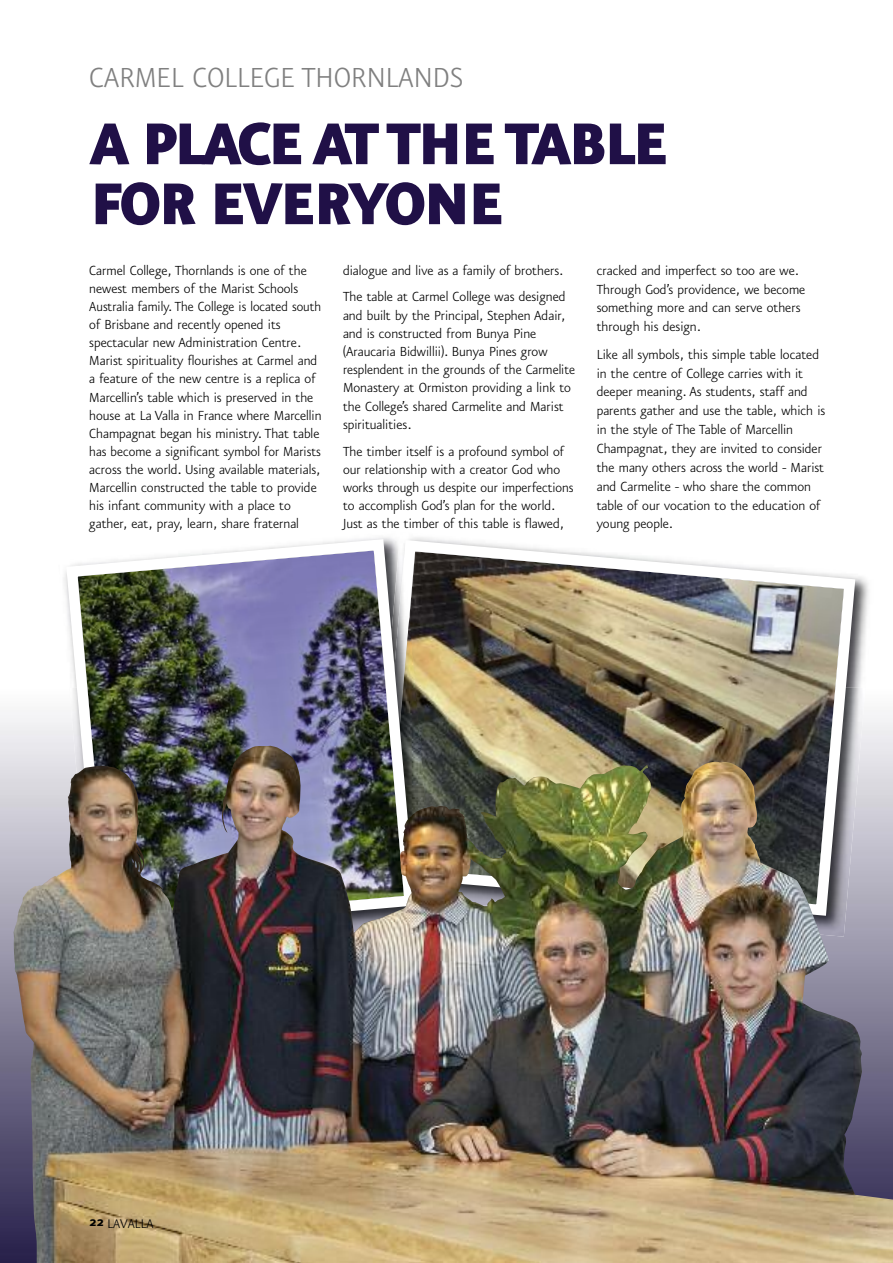
<style>
.page{position:relative;width:893px;height:1263px;background:#fff}
.page>*{position:absolute;margin:0;border:0;box-sizing:border-box;transform-origin:0 0}
.t1{font:900 70.5px/60px "Eureka Sans";letter-spacing:-.055em;color:#201047}
.t2{font:300 33px "Eureka Sans";color:#808080}
.t3{font:300 15.75px/18.1px "Eureka Sans";color:#000}
.t4{font:300 15px "Eureka Sans";color:#000}
.s1{font-weight:700;font-size:16.5px}
</style>
<div class="page">
<img style="left:0;top:715px;width:893px;height:548px">
<img style="left:861px;top:577px;width:8px;height:102px">
<img style="left:421px;top:537px;width:440px;height:224px">
<img style="left:421px;top:557px;width:11px;height:204px">
<img style="left:421px;top:617px;width:10px;height:144px">
<img style="left:61px;top:537px;width:360px;height:224px">
<img style="left:13px;top:761px;width:880px;height:502px">
<h2 class="t2" style="left:89px;top:66px;width:375px">CARMEL COLLEGE THORNLANDS</h2>
<h1 class="t1" style="left:89px;top:120px;width:581px">A PLACE AT THE TABLE<br>FOR EVERYONE</h1>
<p class="t3" style="left:89px;top:262px;width:234px">Carmel College, Thornlands is one of the newest members of the Marist Schools Australia family. The College is located south of Brisbane and recently opened its spectacular new Administration Centre.<br>Marist spirituality flourishes at Carmel and a feature of the new centre is a replica of Marcellin’s table which is preserved in the house at La Valla in France where Marcellin Champagnat began his ministry. That table has become a significant symbol for Marists across the world. Using available materials, Marcellin constructed the table to provide his infant community with a place to gather, eat, pray, learn, share fraternal</p>
<p class="t3" style="left:343px;top:258px;width:224px;line-height:26.7px">dialogue and live as a family of brothers.<br>The table at Carmel College was designed</p>
<p class="t3" style="left:597px;top:262px;width:210px;line-height:18.9px">cracked and imperfect so too are we.<br>Through God’s providence, we become something more and can serve others through his design.</p>
<p class="t3" style="left:597px;top:346px;width:230px;line-height:18.9px">Like all symbols, this simple table located in the centre of College carries with it deeper meaning. As students, staff and parents gather and use the table, which is in the style of The Table of Marcellin Champagnat, they are invited to consider the many others across the world - Marist and Carmelite - who share the common table of our vocation to the education of young people.</p>
<p class="t3" style="left:343px;top:307px;width:234px">and built by the Principal, Stephen Adair, and is constructed from Bunya Pine (Araucaria Bidwillii). Bunya Pines grow resplendent in the grounds of the Carmelite Monastery at Ormiston providing a link to the College’s shared Carmelite and Marist spiritualities.</p>
<p class="t3" style="left:343px;top:443px;width:232px">The timber itself is a profound symbol of our relationship with a creator God who works through us despite our imperfections to accomplish God’s plan for the world.<br>Just as the timber of this table is flawed,</p>
<p class="t4" style="left:89px;top:1218px;width:66px"><span class="s1">22</span> LAVALLA</p>
</div>
